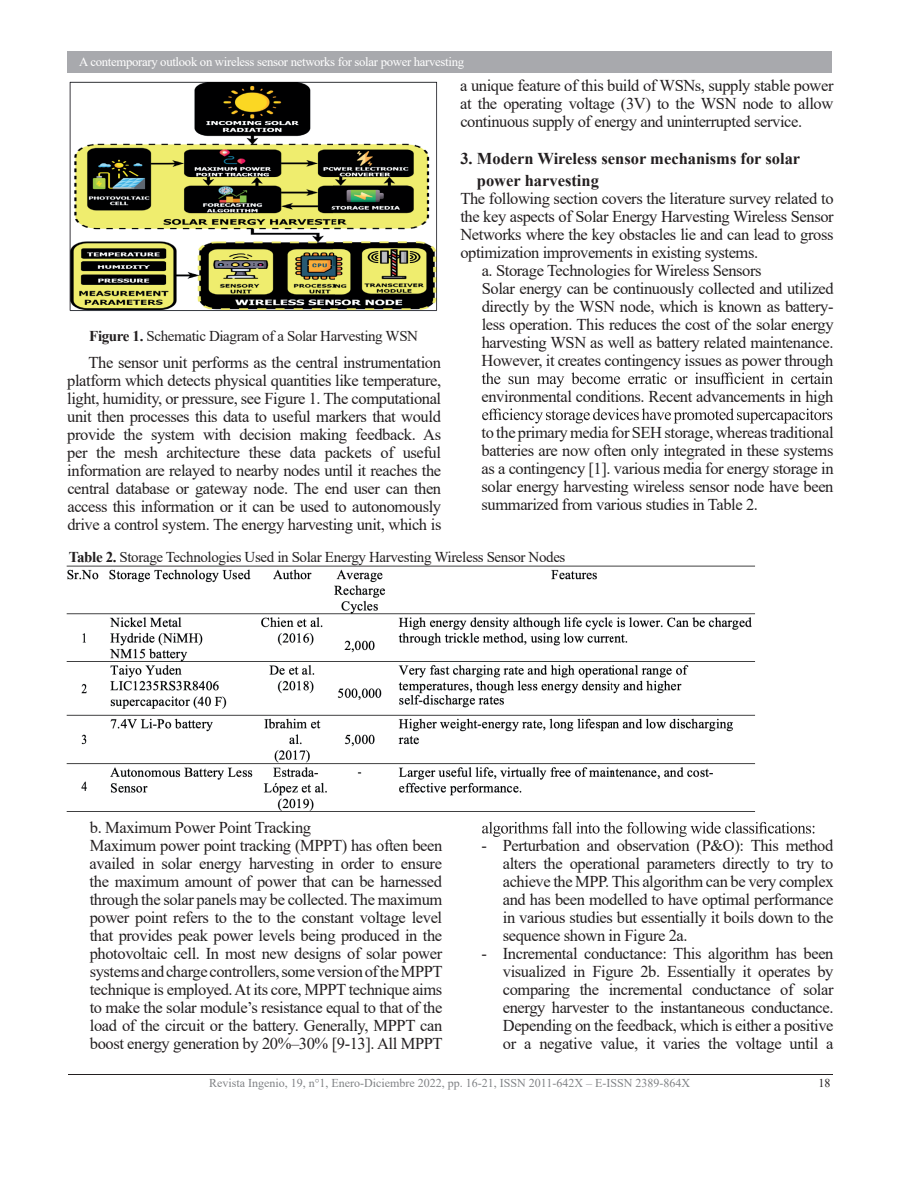
<style>
.page{position:relative;width:918px;height:1188px;background:#fff}
.page>*{position:absolute;margin:0;border:0;box-sizing:border-box;transform-origin:0 0}
.t1{font:16.5px/18px "Times New Roman";letter-spacing:-.025em;color:#231f20;text-align:justify}
.t2{font:700 16.5px/21.6px "Times New Roman";color:#231f20}
.t3{font:15px "Times New Roman";letter-spacing:-.025em;color:#231f20}
.t4{font:12.75px "Times New Roman";letter-spacing:-.025em;color:#fff}
.t5{font:12px "Times New Roman";color:#808285}
.t6{font:12px "Times New Roman";color:#231f20}
.s1{font-weight:700}
</style>
<div class="page">
<hr style="left:68px;top:1074px;width:765px;height:1px;background:#231f20">
<img style="left:66px;top:565px;width:690px;height:247px">
<img style="left:69px;top:81px;width:369px;height:230px">
<svg style="left:482px;top:372px;width:351px;height:16px"></svg>
<svg style="left:482px;top:408px;width:350px;height:16px"></svg>
<svg style="left:482px;top:822px;width:332px;height:15px"></svg>
<div style="left:67px;top:51px;width:764px;height:21px;background:#a8a9ad"></div>
<p class="t4" style="left:79px;top:53px;width:386px">A contemporary outlook on wireless sensor networks for solar power harvesting</p>
<p class="t3" style="left:89px;top:325px;width:330px"><span class="s1">Figure 1.</span> Schematic Diagram of a Solar Harvesting WSN</p>
<p class="t1" style="left:67px;top:352px;width:376px;text-indent:21px">The sensor unit performs as the central instrumentation platform which detects physical quantities like temperature, light, humidity, or pressure, see Figure 1. The computational unit then processes this data to useful markers that would provide the system with decision making feedback. As per the mesh architecture these data packets of useful information are relayed to nearby nodes until it reaches the central database or gateway node. The end user can then access this information or it can be used to autonomously drive a control system. The energy harvesting unit, which is</p>
<p class="t1" style="left:460px;top:75px;width:375px">a unique feature of this build of WSNs, supply stable power at the operating voltage (3V) to the WSN node to allow continuous supply of energy and uninterrupted service.</p>
<p class="t2" style="left:477px;top:148px;width:325px;text-indent:-17px">3. Modern Wireless sensor mechanisms for solar power harvesting</p>
<p class="t1" style="left:460px;top:189px;width:375px">The following section covers the literature survey related to</p>
<p class="t1" style="left:460px;top:207px;width:375px">the key aspects of Solar Energy Harvesting Wireless Sensor</p>
<p class="t1" style="left:460px;top:225px;width:375px">Networks where the key obstacles lie and can lead to gross</p>
<p class="t1" style="left:460px;top:243px;width:299px">optimization improvements in existing systems.</p>
<p class="t1" style="left:482px;top:261px;width:281px">a. Storage Technologies for Wireless Sensors</p>
<p class="t1" style="left:482px;top:279px;width:354px">Solar energy can be continuously collected and utilized</p>
<p class="t1" style="left:482px;top:297px;width:353px">directly by the WSN node, which is known as battery-</p>
<p class="t1" style="left:482px;top:315px;width:353px">less operation. This reduces the cost of the solar energy</p>
<p class="t1" style="left:482px;top:333px;width:353px">harvesting WSN as well as battery related maintenance.</p>
<p class="t1" style="left:482px;top:351px;width:353px">However, it creates contingency issues as power through</p>
<p class="t1" style="left:482px;top:378px;width:354px;line-height:36px">environmental conditions. Recent advancements in high to the primary media for SEH storage, whereas traditional</p>
<p class="t1" style="left:482px;top:441px;width:354px">batteries are now often only integrated in these systems as a contingency [1]. various media for energy storage in solar energy harvesting wireless sensor node have been summarized from various studies in Table 2.</p>
<p class="t3" style="left:69px;top:546px;width:498px"><span class="s1">Table 2.</span> Storage Technologies Used in Solar Energy Harvesting Wireless Sensor Nodes</p>
<p class="t1" style="left:90px;top:818px;width:355px;text-align:left">b. Maximum Power Point Tracking<br>Maximum power point tracking (MPPT) has often been availed in solar energy harvesting in order to ensure the maximum amount of power that can be harnessed through the solar panels may be collected. The maximum power point refers to the to the constant voltage level that provides peak power levels being produced in the photovoltaic cell. In most new designs of solar power systemsandchargecontrollers,someversionoftheMPPT technique is employed.At its core, MPPT technique aims to make the solar module’s resistance equal to that of the load of the circuit or the battery. Generally, MPPT can boost energy generation by 20%–30% [9-13]. All MPPT</p>
<p class="t1" style="left:503px;top:836px;width:332px;text-indent:-21px">- Perturbation and observation (P&amp;O): This method alters the operational parameters directly to try to achieve the MPP. This algorithm can be very complex and has been modelled to have optimal performance in various studies but essentially it boils down to the sequence shown in Figure 2a.</p>
<p class="t1" style="left:503px;top:944px;width:332px;text-indent:-21px">- Incremental conductance: This algorithm has been visualized in Figure 2b. Essentially it operates by comparing the incremental conductance of solar energy harvester to the instantaneous conductance.<br>Depending on the feedback, which is either a positive or a negative value, it varies the voltage until a</p>
<p class="t5" style="left:209px;top:1074px;width:482px">Revista Ingenio, 19, n°1, Enero-Diciembre 2022, pp. 16-21, ISSN 2011-642X – E-ISSN 2389-864X</p>
<p class="t6" style="left:818px;top:1074px;width:13px">18</p>
</div>
